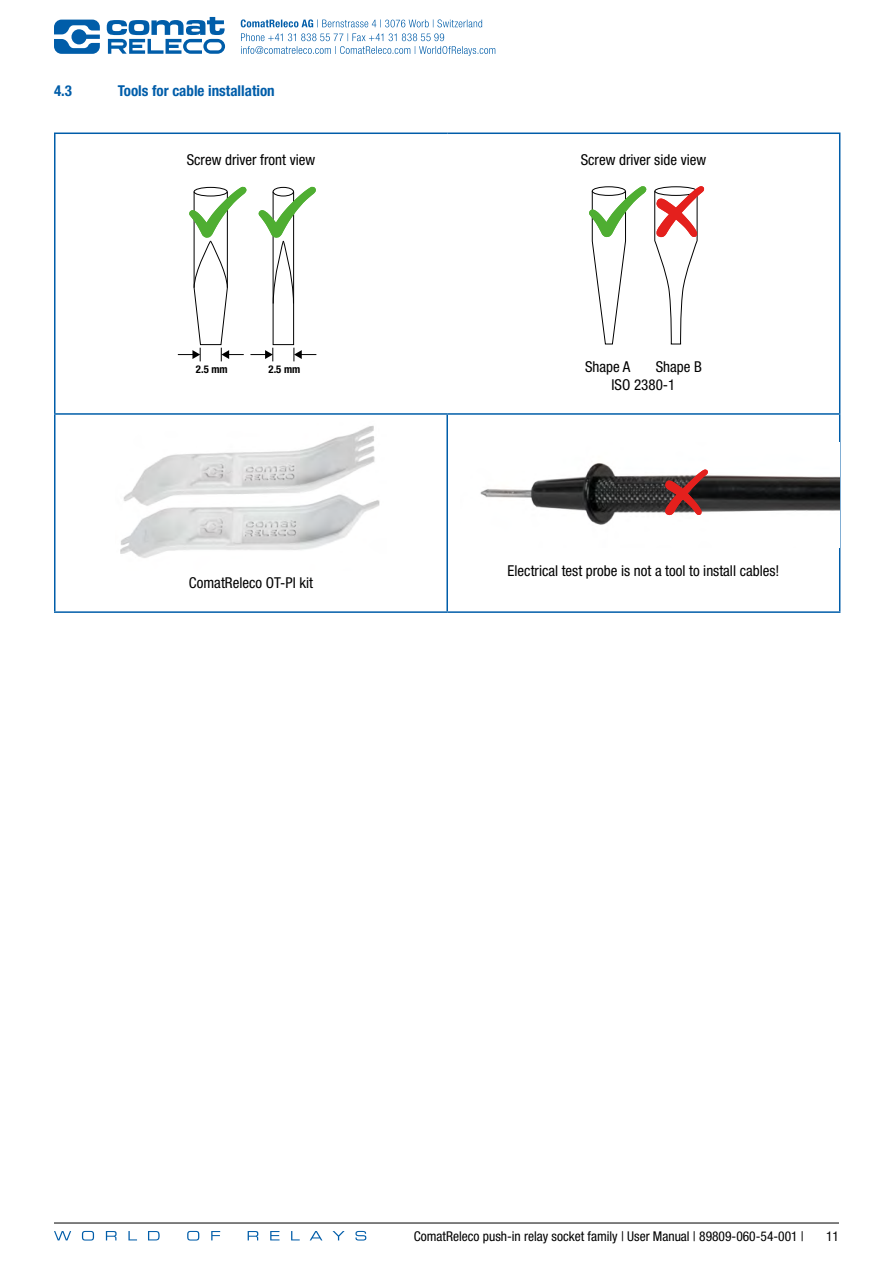
<style>
.page{position:relative;width:893px;height:1263px;background:#fff}
.page>*{position:absolute;margin:0;border:0;box-sizing:border-box;transform-origin:0 0}
.t1{font:condensed 15px/18px "Helvetica Neue LT Std";color:#000}
.t2{font:700 condensed 15px "Helvetica Neue LT Std";color:#005da9}
.t3{font:condensed 13.5px "Helvetica Neue LT Std";color:#000}
.t4{font:700 condensed 10.65px "Helvetica Neue LT Pro";color:#000}
.t5{font:condensed 4.5px "Helvetica Neue LT Pro";color:#000}
</style>
<div class="page">
<svg style="left:241px;top:33px;width:254px;height:23px"></svg>
<svg style="left:241px;top:19px;width:241px;height:8px"></svg>
<svg style="left:54px;top:20px;width:46px;height:34px"></svg>
<svg style="left:107px;top:17px;width:118px;height:37px"></svg>
<svg style="left:54px;top:1222px;width:785px;height:1px"></svg>
<hr style="left:54px;top:1223px;width:785px;height:1px;background:#000">
<svg style="left:270px;top:1231px;width:10px;height:9px"></svg>
<svg style="left:248px;top:1231px;width:10px;height:9px"></svg>
<svg style="left:355px;top:1231px;width:11px;height:9px"></svg>
<svg style="left:332px;top:1231px;width:13px;height:9px"></svg>
<svg style="left:291px;top:1231px;width:9px;height:9px"></svg>
<svg style="left:310px;top:1231px;width:12px;height:9px"></svg>
<svg style="left:106px;top:1231px;width:11px;height:9px"></svg>
<svg style="left:82px;top:1231px;width:12px;height:9px"></svg>
<svg style="left:54px;top:1231px;width:17px;height:9px"></svg>
<svg style="left:211px;top:1231px;width:9px;height:9px"></svg>
<svg style="left:128px;top:1231px;width:9px;height:9px"></svg>
<svg style="left:187px;top:1231px;width:12px;height:9px"></svg>
<svg style="left:148px;top:1231px;width:12px;height:9px"></svg>
<hr style="left:54px;top:133px;width:393px;height:1px;background:#005da9">
<hr style="left:54px;top:134px;width:2px;height:279px;background:#005da9">
<hr style="left:447px;top:133px;width:393px;height:1px;background:#005da9">
<hr style="left:839px;top:134px;width:1px;height:279px;background:#005da9">
<hr style="left:54px;top:413px;width:393px;height:2px;background:#005da9">
<hr style="left:54px;top:415px;width:2px;height:196px;background:#005da9">
<hr style="left:447px;top:413px;width:393px;height:2px;background:#005da9">
<hr style="left:446px;top:415px;width:2px;height:196px;background:#005da9">
<hr style="left:839px;top:415px;width:1px;height:196px;background:#005da9">
<hr style="left:54px;top:611px;width:393px;height:2px;background:#005da9">
<hr style="left:447px;top:611px;width:393px;height:2px;background:#005da9">
<svg style="left:178px;top:187px;width:138px;height:174px"></svg>
<div style="left:194px;top:187px;width:34px;height:9px;border:1px solid #000;border-radius:50%"></div>
<div style="left:273px;top:187px;width:21px;height:9px;border:1px solid #000;border-radius:50%"></div>
<svg style="left:654px;top:186px;width:50px;height:159px"></svg>
<svg style="left:589px;top:186px;width:58px;height:159px"></svg>
<div style="left:592px;top:186px;width:34px;height:10px;border:1px solid #000;border-radius:50%"></div>
<img style="left:120px;top:426px;width:260px;height:132px">
<img style="left:480px;top:463px;width:359px;height:62px">
<svg style="left:665px;top:469px;width:43px;height:46px;background:#974d4c"></svg>
<p class="t2" style="left:54px;top:81px;width:19px">4.3</p>
<p class="t2" style="left:118px;top:81px;width:158px">Tools for cable installation</p>
<p class="t1" style="left:187px;top:151px;width:130px">Screw driver front view</p>
<p class="t4" style="left:196px;top:363px;width:33px">2.5 mm</p>
<p class="t4" style="left:269px;top:363px;width:33px">2.5 mm</p>
<p class="t1" style="left:189px;top:574px;width:126px">ComatReleco OT-PI kit</p>
<p class="t1" style="left:581px;top:151px;width:127px">Screw driver side view</p>
<p class="t5" style="left:579px;top:156px;width:57px">Screw driver ISO 2380-1 shape A</p>
<p class="t5" style="left:655px;top:156px;width:57px">Screw driver ISO 2380-1 shape B</p>
<p class="t1" style="left:585px;top:358px;width:47px">Shape A</p>
<p class="t1" style="left:612px;top:358px;width:92px;text-indent:44px">Shape B<br>ISO 2380-1</p>
<p class="t1" style="left:508px;top:562px;width:273px">Electrical test probe is not a tool to install cables!</p>
<p class="t3" style="left:414px;top:1228px;width:392px">ComatReleco push-in relay socket family | User Manual | 89809-060-54-001 |</p>
<p class="t3" style="left:826px;top:1228px;width:14px">11</p>
</div>
